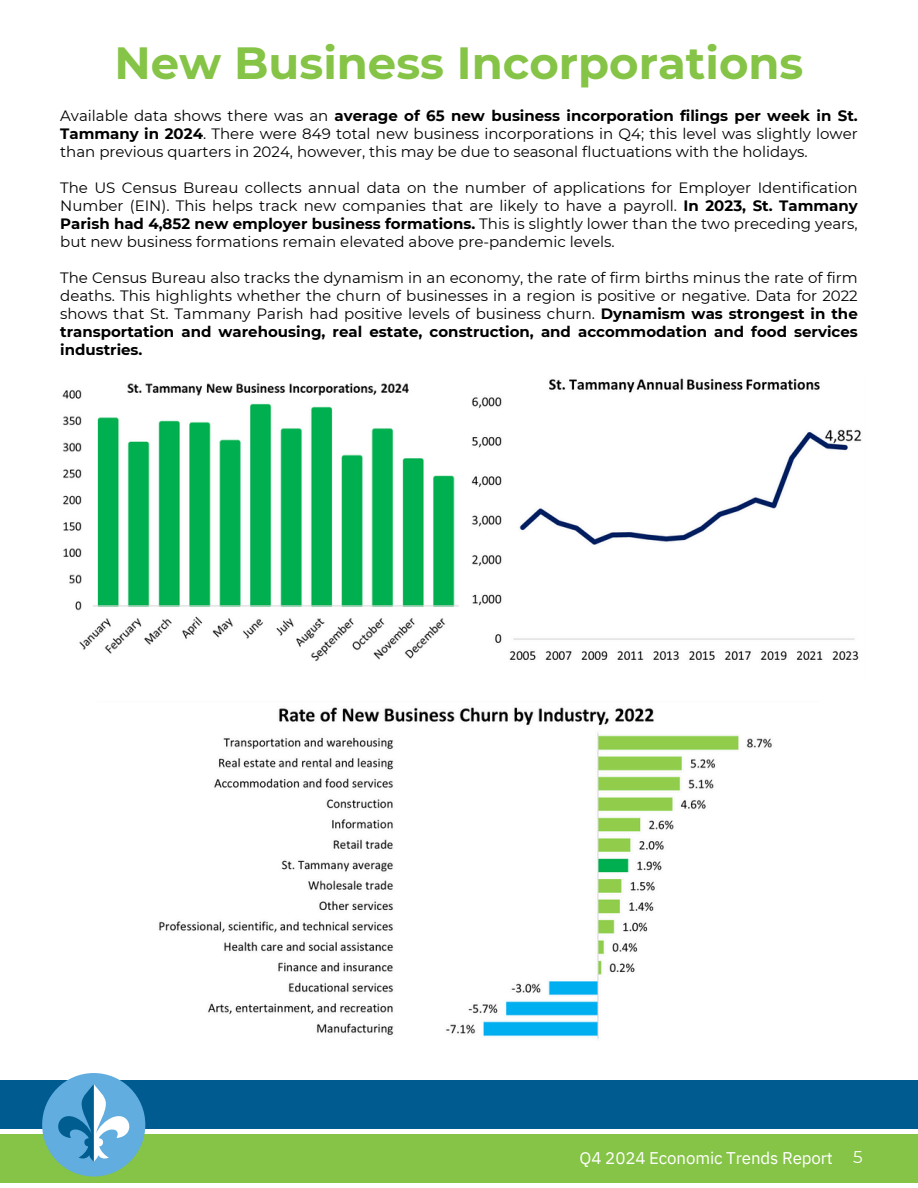
<style>
.page{position:relative;width:918px;height:1188px;background:#fff}
.page>*{position:absolute;margin:0;border:0;box-sizing:border-box;transform-origin:0 0}
.t1{font:700 45px "Montserrat";color:#85c446}
.t2{font:16.95px "IBM Plex Sans";letter-spacing:-.01em;color:#fff}
.t3{font:16.95px "Montserrat";color:#fff}
.t4{font:15px/18px "Montserrat";color:#000;text-align:justify}
.s1{font-weight:700}
</style>
<div class="page">
<img style="left:62px;top:383px;width:397px;height:279px">
<img style="left:472px;top:378px;width:390px;height:282px">
<img style="left:159px;top:707px;width:613px;height:332px">
<div style="left:0;top:1134px;width:918px;height:49px;background:#85c446"></div>
<div style="left:0;top:1080px;width:918px;height:49px;background:#005c90"></div>
<div style="left:42px;top:1073px;width:103px;height:104px;background:#61ade0;border-radius:50%"></div>
<svg style="left:51px;top:1084px;width:86px;height:78px"></svg>
<h1 class="t1" style="left:114px;top:36px;width:691px">New Business Incorporations</h1>
<p class="t4" style="left:60px;top:107px;width:799px">Available data shows there was an <span class="s1">average of 65 new business incorporation filings per week in St.<br>Tammany in 2024</span>. There were 849 total new business incorporations in Q4; this level was slightly lower than previous quarters in 2024, however, this may be due to seasonal fluctuations with the holidays.</p>
<p class="t4" style="left:60px;top:179px;width:799px">The US Census Bureau collects annual data on the number of applications for Employer Identification Number (EIN). This helps track new companies that are likely to have a payroll. <span class="s1">In 2023, St. Tammany Parish had 4,852 new employer business formations.</span> This is slightly lower than the two preceding years, but new business formations remain elevated above pre-pandemic levels.</p>
<p class="t4" style="left:60px;top:269px;width:799px">The Census Bureau also tracks the dynamism in an economy, the rate of firm births minus the rate of firm deaths. This highlights whether the churn of businesses in a region is positive or negative. Data for 2022 shows that St. Tammany Parish had positive levels of business churn. <span class="s1">Dynamism was strongest in the transportation and warehousing, real estate, construction, and accommodation and food services industries.</span></p>
<p class="t2" style="left:580px;top:1147px;width:255px">Q4 2024 Economic Trends Report</p>
<p class="t3" style="left:853px;top:1147px;width:11px">5</p>
</div>
